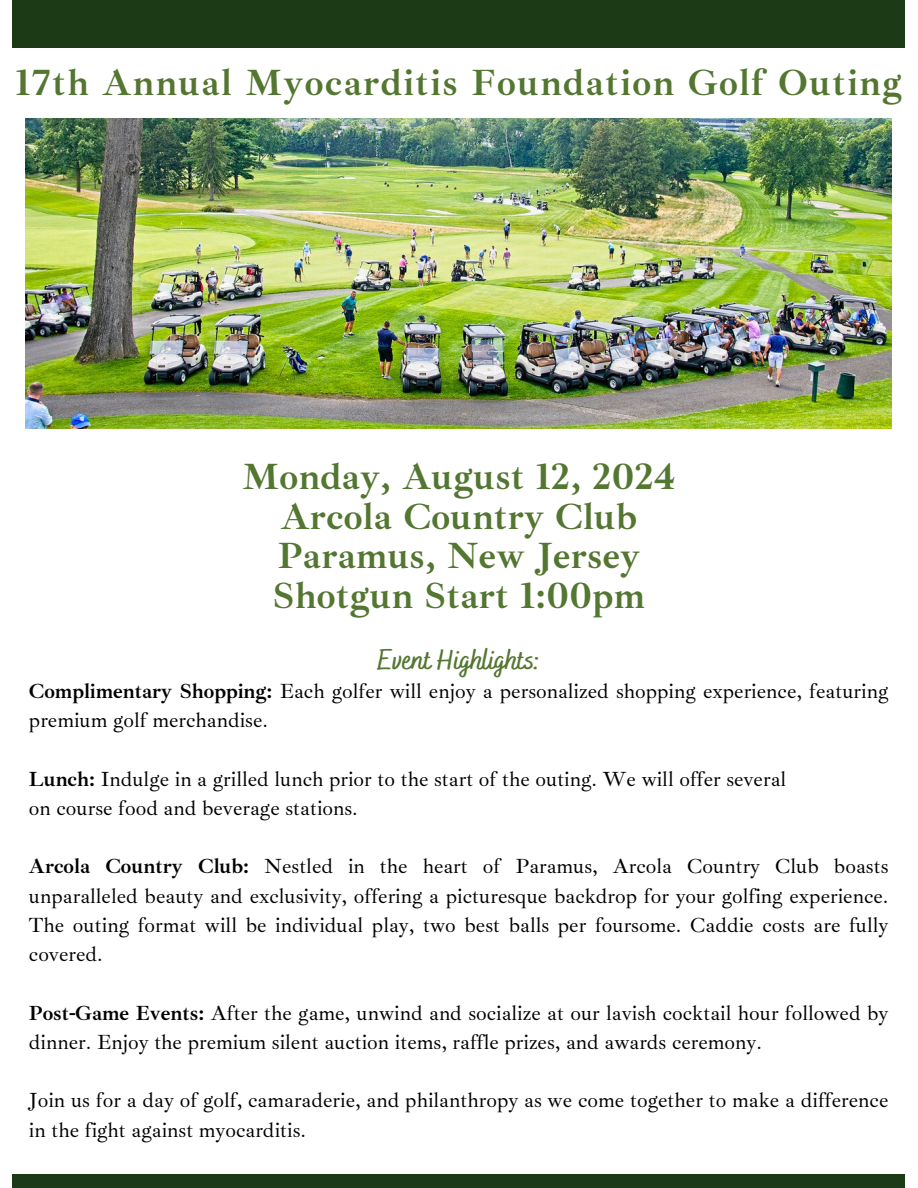
<style>
.page{position:relative;width:918px;height:1188px;background:#fff}
.page>*{position:absolute;margin:0;border:0;box-sizing:border-box;transform-origin:0 0}
.t1{font:700 37.5px/39.3px "Ibarra Real Nova";letter-spacing:.01em;color:#537630;text-align:center}
.t2{font:700 37.5px "Ibarra Real Nova";letter-spacing:.04em;color:#537630}
.t3{font:700 28.5px "Bakerie Smooth";color:#537630}
.t4{font:21px/29.2px "Ibarra Real Nova";color:#000}
.s1{font-weight:700}
</style>
<div class="page">
<div style="left:13px;top:0;width:892px;height:47px;background:#1c3a16"></div>
<div style="left:13px;top:1174px;width:892px;height:14px;background:#1c3a16"></div>
<img style="left:26px;top:119px;width:866px;height:310px">
<p class="t2" style="left:15px;top:60px;width:888px">17th Annual Myocarditis Foundation Golf Outing</p>
<h1 class="t1" style="left:242px;top:458px;width:435px">Monday, August 12, 2024<br>Arcola Country Club<br>Paramus, New Jersey<br>Shotgun Start 1:00pm</h1>
<p class="t3" style="left:378px;top:643px;width:164px">Event Highlights:</p>
<h2 class="t4" style="left:29px;top:677px;width:861px"><span class="s1">Complimentary Shopping:</span> Each golfer will enjoy a personalized shopping experience, featuring premium golf merchandise.</h2>
<p class="t4" style="left:29px;top:764px;width:759px"><span class="s1">Lunch:</span> Indulge in a grilled lunch prior to the start of the outing. We will offer several</p>
<p class="t4" style="left:29px;top:794px;width:330px">on course food and beverage stations.</p>
<p class="t4" style="left:29px;top:852px;width:861px;text-align:justify"><span class="s1">Arcola Country Club:</span> Nestled in the heart of Paramus, Arcola Country Club boasts unparalleled beauty and exclusivity, offering a picturesque backdrop for your golfing experience.<br>The outing format will be individual play, two best balls per foursome. Caddie costs are fully covered.</p>
<p class="t4" style="left:29px;top:998px;width:861px"><span class="s1">Post-Game Events:</span> After the game, unwind and socialize at our lavish cocktail hour followed by dinner. Enjoy the premium silent auction items, raffle prizes, and awards ceremony.</p>
<p class="t4" style="left:29px;top:1086px;width:861px">Join us for a day of golf, camaraderie, and philanthropy as we come together to make a difference in the fight against myocarditis.</p>
</div>
